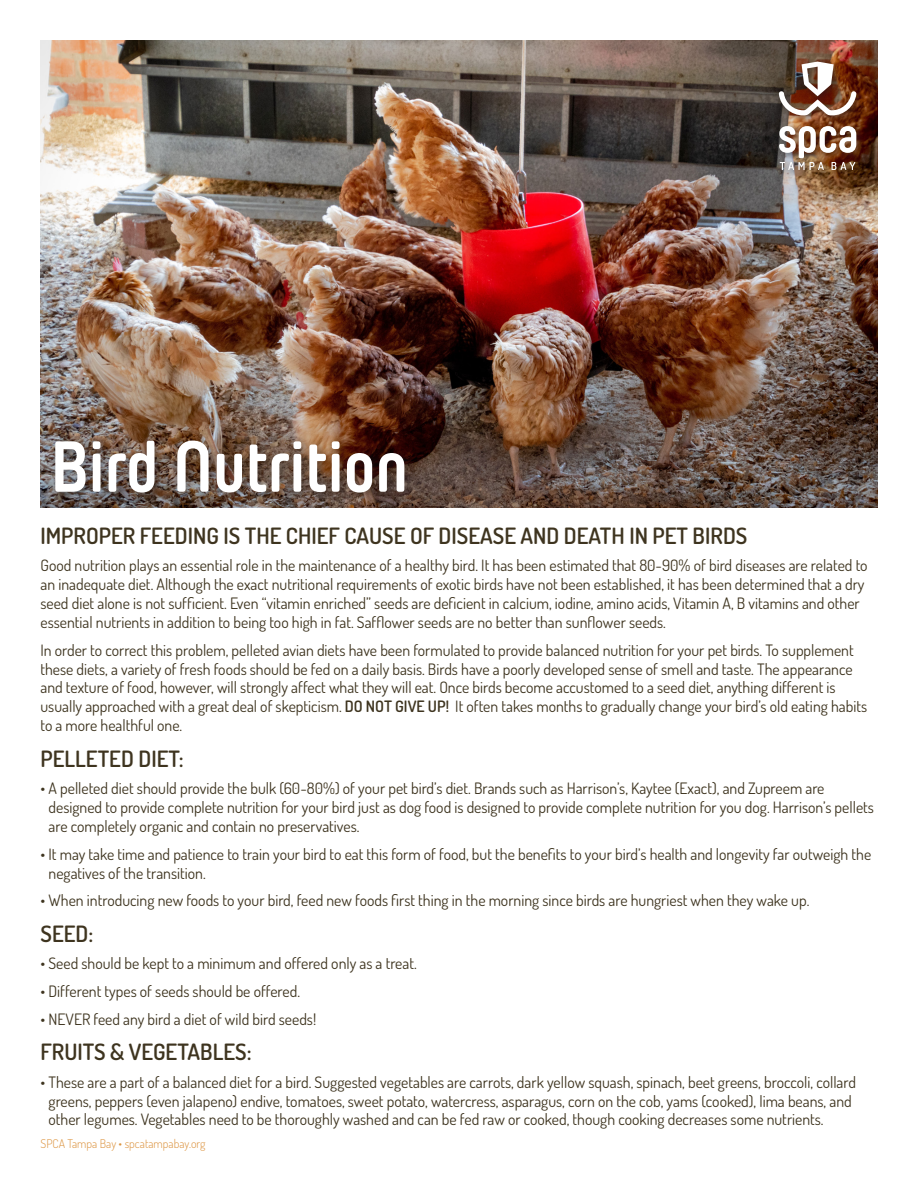
<style>
.page{position:relative;width:918px;height:1188px;background:#fff}
.page>*{position:absolute;margin:0;border:0;box-sizing:border-box;transform-origin:0 0}
.t1{font:700 72px "Yummo";letter-spacing:-.02em;color:#fff}
.t2{font:600 22.5px "Dosis";color:#3e341f}
.t3{font:15.75px/18.9px "Dosis";color:#3e341f}
.t4{font:300 12px "Dosis";color:#dc9440}
.s1{font-weight:600}
</style>
<div class="page">
<img style="left:40px;top:40px;width:837px;height:468px">
<div style="left:49px;top:435px;width:367px;height:69px;background:#231f20;opacity:.5"></div>
<div style="left:776px;top:58px;width:89px;height:120px;background:#231f20;opacity:.5"></div>
<img style="left:779px;top:62px;width:78px;height:53px">
<img style="left:779px;top:126px;width:77px;height:44px">
<p class="t1" style="left:50px;top:401px;width:361px">Bird Nutrition</p>
<p class="t2" style="left:40px;top:521px;width:708px">IMPROPER FEEDING IS THE CHIEF CAUSE OF DISEASE AND DEATH IN PET BIRDS</p>
<p class="t3" style="left:40px;top:556px;width:829px">Good nutrition plays an essential role in the maintenance of a healthy bird. It has been estimated that 80-90% of bird diseases are related to an inadequate diet. Although the exact nutritional requirements of exotic birds have not been established, it has been determined that a dry seed diet alone is not sufficient. Even “vitamin enriched” seeds are deficient in calcium, iodine, amino acids, Vitamin A, B vitamins and other essential nutrients in addition to being too high in fat. Safflower seeds are no better than sunflower seeds.</p>
<p class="t3" style="left:40px;top:640px;width:828px">In order to correct this problem, pelleted avian diets have been formulated to provide balanced nutrition for your pet birds. To supplement these diets, a variety of fresh foods should be fed on a daily basis. Birds have a poorly developed sense of smell and taste. The appearance and texture of food, however, will strongly affect what they will eat. Once birds become accustomed to a seed diet, anything different is usually approached with a great deal of skepticism. <span class="s1">DO NOT GIVE UP!</span> It often takes months to gradually change your bird’s old eating habits to a more healthful one.</p>
<p class="t2" style="left:40px;top:744px;width:145px">PELLETED DIET:</p>
<p class="t3" style="left:49px;top:779px;width:827px;text-indent:-8px">• A pelleted diet should provide the bulk (60-80%) of your pet bird’s diet. Brands such as Harrison’s, Kaytee (Exact), and Zupreem are designed to provide complete nutrition for your bird just as dog food is designed to provide complete nutrition for you dog. Harrison’s pellets are completely organic and contain no preservatives.</p>
<p class="t3" style="left:49px;top:844px;width:824px;text-indent:-8px">• It may take time and patience to train your bird to eat this form of food, but the benefits to your bird’s health and longevity far outweigh the negatives of the transition.</p>
<p class="t3" style="left:40px;top:891px;width:770px">• When introducing new foods to your bird, feed new foods first thing in the morning since birds are hungriest when they wake up.</p>
<p class="t2" style="left:40px;top:919px;width:54px">SEED:</p>
<p class="t3" style="left:40px;top:954px;width:378px">• Seed should be kept to a minimum and offered only as a treat.</p>
<p class="t3" style="left:40px;top:981px;width:261px">• Different types of seeds should be offered.</p>
<p class="t3" style="left:40px;top:1009px;width:277px">• NEVER feed any bird a diet of wild bird seeds!</p>
<p class="t2" style="left:40px;top:1037px;width:213px">FRUITS &amp; VEGETABLES:</p>
<p class="t3" style="left:49px;top:1072px;width:809px;text-indent:-8px">• These are a part of a balanced diet for a bird. Suggested vegetables are carrots, dark yellow squash, spinach, beet greens, broccoli, collard greens, peppers (even jalapeno) endive, tomatoes, sweet potato, watercress, asparagus, corn on the cob, yams (cooked), lima beans, and other legumes. Vegetables need to be thoroughly washed and can be fed raw or cooked, though cooking decreases some nutrients.</p>
<p class="t4" style="left:40px;top:1135px;width:167px">SPCA Tampa Bay • spcatampabay.org</p>
</div>
